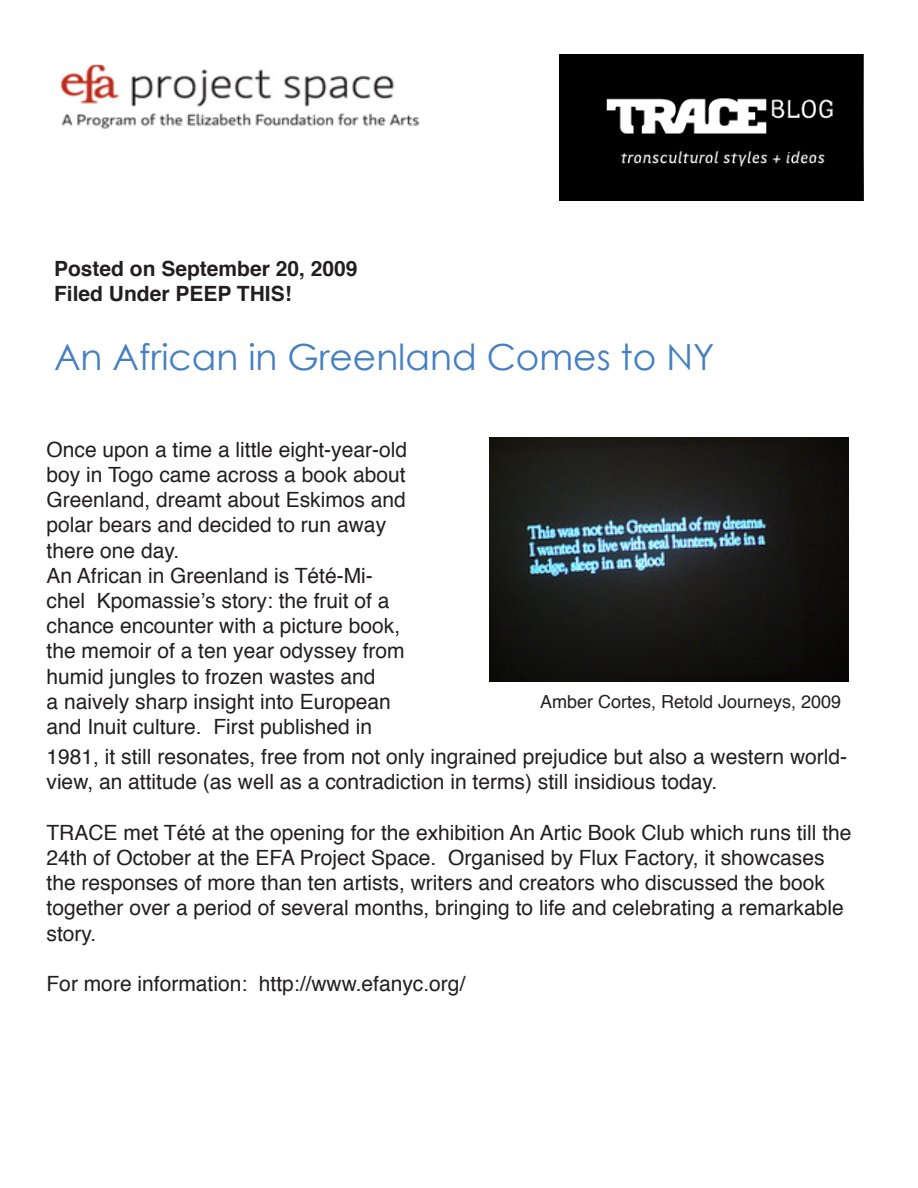
<style>
.page{position:relative;width:918px;height:1188px;background:#fff}
.page>*{position:absolute;margin:0;border:0;box-sizing:border-box;transform-origin:0 0}
.t1{font:36px "Century Gothic";color:#437fc2}
.t2{font:21px/25.2px "Helvetica";color:#231f20}
.t3{font:700 21px "Helvetica";color:#231f20}
.t4{font:18px "Helvetica";color:#231f20}
</style>
<div class="page">
<img style="left:60px;top:54px;width:804px;height:628px">
<img style="left:560px;top:54px;width:304px;height:146px">
<img style="left:489px;top:437px;width:360px;height:244px">
<p class="t3" style="left:54px;top:251px;width:305px">Posted on September 20, 2009</p>
<p class="t3" style="left:54px;top:277px;width:239px">Filed Under PEEP THIS!</p>
<p class="t1" style="left:54px;top:335px;width:662px">An African in Greenland Comes to NY</p>
<p class="t2" style="left:46px;top:437px;width:362px">Once upon a time a little eight-year-old boy in Togo came across a book about<br>Greenland, dreamt about Eskimos and polar bears and decided to run away there one day.</p>
<p class="t2" style="left:46px;top:563px;width:360px">An African in Greenland is Tété-Mi&shy;chel Kpomassie’s story: the fruit of a chance encounter with a picture book, the memoir of a ten year odyssey from humid jungles to frozen wastes and<br>a naively sharp insight into European and Inuit culture. First published in</p>
<p class="t4" style="left:540px;top:688px;width:303px">Amber Cortes, Retold Journeys, 2009</p>
<p class="t2" style="left:46px;top:745px;width:802px">1981, it still resonates, free from not only ingrained prejudice but also a western world&shy;view, an attitude (as well as a contradiction in terms) still insidious today.</p>
<p class="t2" style="left:46px;top:821px;width:807px">TRACE met Tété at the opening for the exhibition An Artic Book Club which runs till the 24th of October at the EFA Project Space. Organised by Flux Factory, it showcases the responses of more than ten artists, writers and creators who discussed the book together over a period of several months, bringing to life and celebrating a remarkable story.</p>
<p class="t2" style="left:46px;top:972px;width:420px">For more information: http://www.efanyc.org/</p>
</div>
